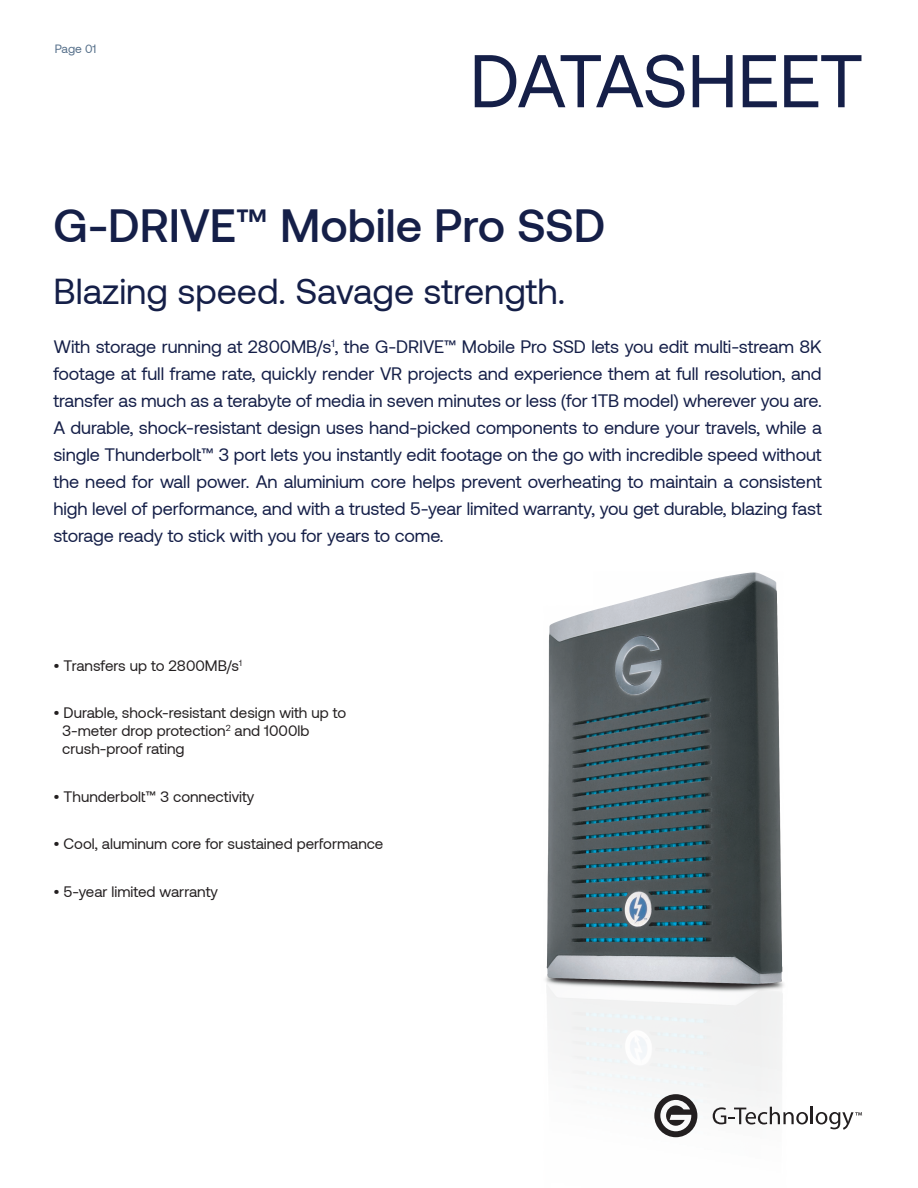
<style>
.page{position:relative;width:918px;height:1188px;background:#fff}
.page>*{position:absolute;margin:0;border:0;box-sizing:border-box;transform-origin:0 0}
.t1{font:74.4px "Aeonik";letter-spacing:-.02em;color:#151f48}
.t2{font:500 46.5px "Aeonik";color:#151f48}
.t3{font:36px "Aeonik";color:#151f48}
.t4{font:18px/27px "Aeonik";letter-spacing:-.005em;color:#151f48;text-align:justify}
.t5{font:15.15px/18.1px "Aeonik";color:#231f20}
.t6{font:12px "Aeonik";color:#546e89}
</style>
<div class="page">
<img style="left:545px;top:572px;width:268px;height:566px">
<svg style="left:654px;top:1094px;width:43px;height:43px"></svg>
<svg style="left:713px;top:1107px;width:149px;height:23px"></svg>
<p class="t6" style="left:55px;top:43px;width:43px">Page 01</p>
<h1 class="t1" style="left:470px;top:40px;width:395px">DATASHEET</h1>
<h2 class="t2" style="left:53px;top:200px;width:553px">G-DRIVE™ Mobile Pro SSD</h2>
<h3 class="t3" style="left:53px;top:271px;width:513px">Blazing speed. Savage strength.</h3>
<p class="t4" style="left:53px;top:333px;width:770px">With storage running at 2800MB/s<sup>1</sup>, the G-DRIVE™ Mobile Pro SSD lets you edit multi-stream 8K footage at full frame rate, quickly render VR projects and experience them at full resolution, and transfer as much as a terabyte of media in seven minutes or less (for 1TB model) wherever you are.<br>A durable, shock-resistant design uses hand-picked components to endure your travels, while a single Thunderbolt™ 3 port lets you instantly edit footage on the go with incredible speed without the need for wall power. An aluminium core helps prevent overheating to maintain a consistent high level of performance, and with a trusted 5-year limited warranty, you get durable, blazing fast storage ready to stick with you for years to come.</p>
<p class="t5" style="left:53px;top:656px;width:190px">• Transfers up to 2800MB/s<sup>1</sup></p>
<p class="t5" style="left:62px;top:704px;width:286px;text-indent:-9px">• Durable, shock-resistant design with up to<br>3-meter drop protection<sup>2</sup> and 1000lb crush-proof rating</p>
<p class="t5" style="left:53px;top:788px;width:202px">• Thunderbolt™ 3 connectivity</p>
<p class="t5" style="left:53px;top:835px;width:332px">• Cool, aluminum core for sustained performance</p>
<p class="t5" style="left:53px;top:883px;width:166px">• 5-year limited warranty</p>
</div>
